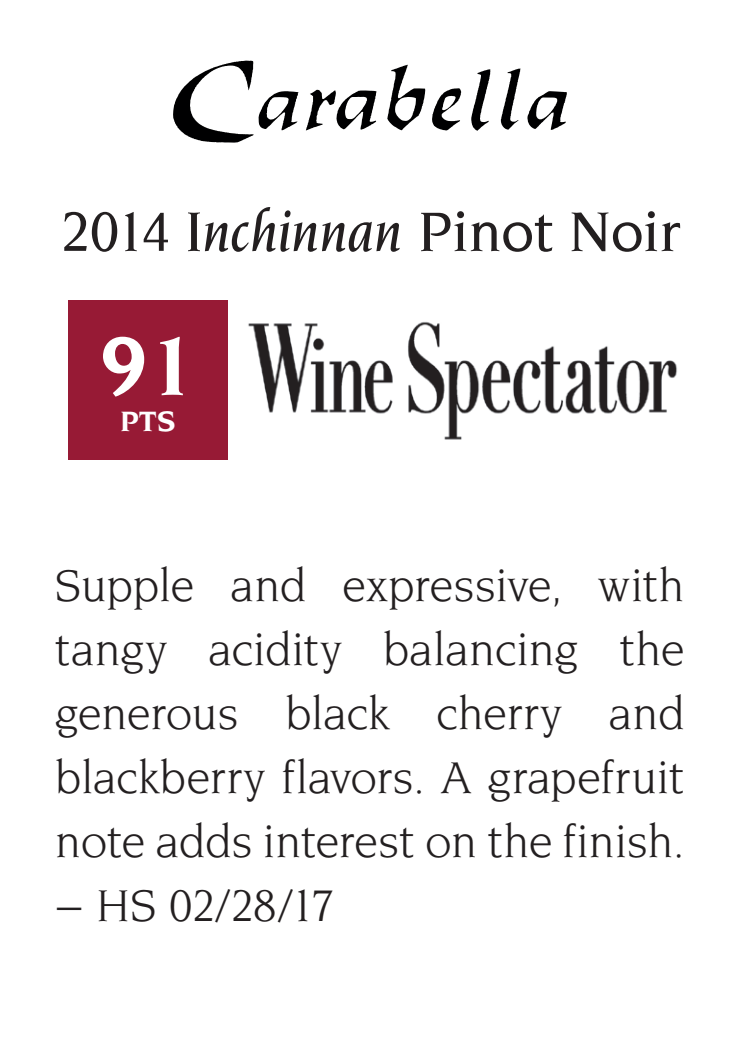
<style>
.page{position:relative;width:738px;height:1062px;background:#fff}
.page>*{position:absolute;margin:0;border:0;box-sizing:border-box;transform-origin:0 0}
.t1{font:700 88.4px "Novarese";color:#fff}
.t2{font:500 60px "Novarese";letter-spacing:-.015em;color:#231f20}
.t3{font:48px/64px "Novarese";letter-spacing:-.015em;color:#231f20;text-align:justify}
.t4{font:700 30.4px "Novarese";color:#fff}
.s1{font-style:italic}
</style>
<div class="page">
<img style="left:248px;top:321px;width:429px;height:119px">
<div style="left:68px;top:301px;width:160px;height:159px;background:#971a35"></div>
<svg style="left:501px;top:69px;width:20px;height:61px"></svg>
<svg style="left:471px;top:69px;width:20px;height:62px"></svg>
<svg style="left:432px;top:88px;width:29px;height:43px"></svg>
<svg style="left:306px;top:90px;width:71px;height:41px"></svg>
<svg style="left:387px;top:65px;width:38px;height:65px"></svg>
<svg style="left:173px;top:60px;width:125px;height:83px"></svg>
<svg style="left:528px;top:91px;width:39px;height:39px"></svg>
<p class="t2" style="left:60px;top:198px;width:621px">2014 <span class="s1">Inchinnan</span> Pinot Noir</p>
<h1 class="t1" style="left:99px;top:316px;width:100px">91</h1>
<p class="t4" style="left:120px;top:404px;width:57px">PTS</p>
<p class="t3" style="left:55px;top:553px;width:631px">Supple and expressive, with tangy acidity balancing the generous black cherry and blackberry flavors. A grapefruit note adds interest on the finish. − HS 02/28/17</p>
</div>
